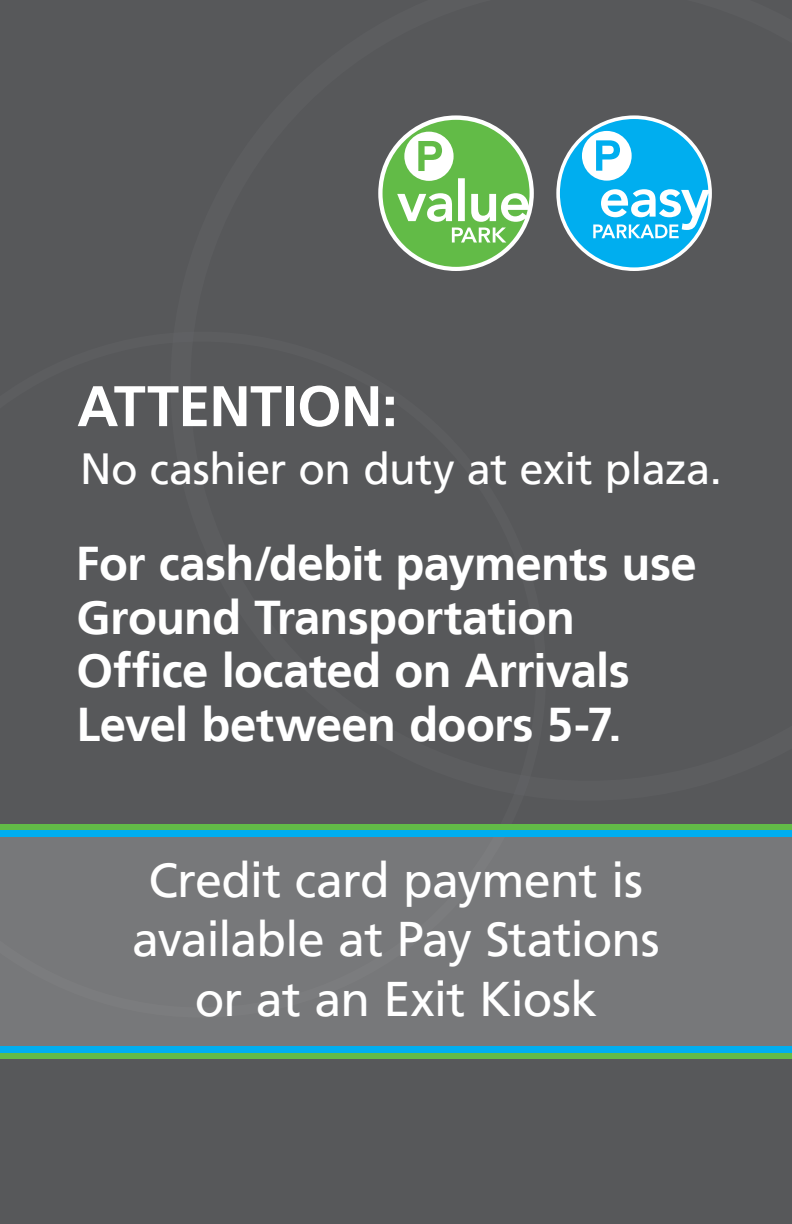
<style>
.page{position:relative;width:792px;height:1224px;background:#57585a}
.page>*{position:absolute;margin:0;border:0;box-sizing:border-box;transform-origin:0 0}
.t1{font:700 57.1px "Frutiger LT";letter-spacing:-.01em;color:#fff}
.t2{font:48.5px/59.2px "Frutiger LT";letter-spacing:-.02em;color:#fff;text-align:center}
.t3{font:700 47.3px/53.4px "Frutiger LT";letter-spacing:-.015em;color:#fff}
.t4{font:43.6px "Frutiger LT";letter-spacing:-.015em;color:#fff}
</style>
<div class="page">
<div style="left:0;top:830px;width:792px;height:222px;background:#77787a"></div>
<div style="left:0;top:825px;width:792px;height:6px;background:#62bb47"></div>
<div style="left:0;top:831px;width:792px;height:6px;background:#00aeef"></div>
<div style="left:0;top:1052px;width:792px;height:6px;background:#62bb47"></div>
<div style="left:0;top:1046px;width:792px;height:6px;background:#00aeef"></div>
<svg style="left:378px;top:115px;width:156px;height:156px"></svg>
<svg style="left:560px;top:119px;width:148px;height:148px;background:#47b2db"></svg>
<svg style="left:383px;top:120px;width:147px;height:147px;background:#87bd77"></svg>
<p class="t1" style="left:77px;top:373px;width:322px">ATTENTION:</p>
<p class="t4" style="left:80px;top:443px;width:643px">No cashier on duty at exit plaza.</p>
<p class="t3" style="left:76px;top:538px;width:623px">For cash/debit payments use<br>Ground Transportation<br>Office located on Arrivals<br>Level between doors 5-7.</p>
<p class="t2" style="left:132px;top:851px;width:529px">Credit card payment is available at Pay Stations or at an Exit Kiosk</p>
</div>
